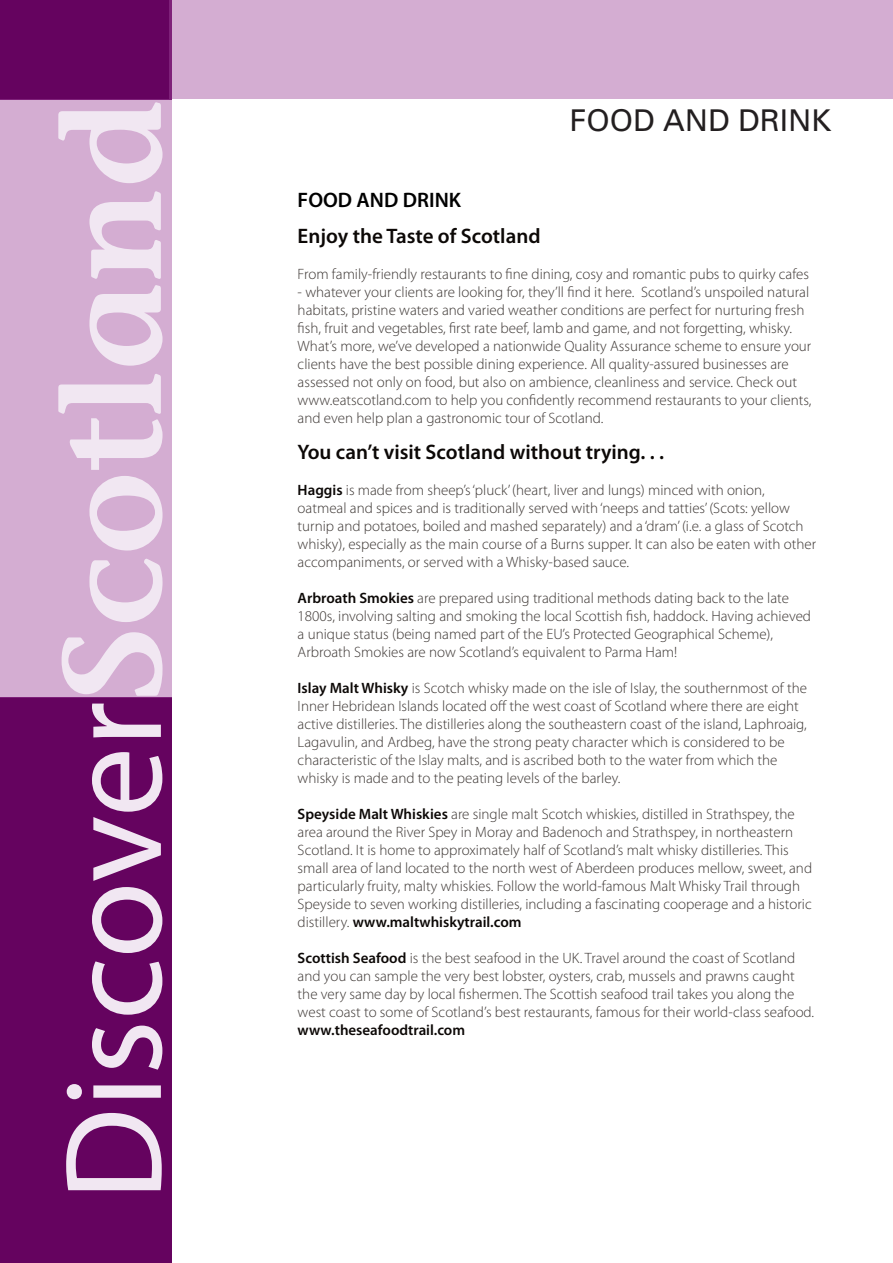
<style>
.page{position:relative;width:893px;height:1263px;background:#fff}
.page>*{position:absolute;margin:0;border:0;box-sizing:border-box;transform-origin:0 0}
.t1{font:139.5px "Myriad Pro";color:#f1e7f2}
.t2{font:30px "Univers";color:#231f20}
.t3{font:600 21px "Myriad Pro";color:#0c0806}
.t4{font:600 21px "Myriad Pro";color:#000}
.t5{font:300 15px/18px "Myriad Pro";color:#3b3532}
.s1{font-family:"Stone Informal LT";font-weight:600}
.s2{font-weight:600;color:#0c0806}
</style>
<div class="page">
<div style="left:0;top:697px;width:171px;height:566px;background:#65035f"></div>
<div style="left:0;top:0;width:171px;height:99px;background:#65035f"></div>
<div style="left:169px;top:0;width:724px;height:99px;background:#d4add2"></div>
<div style="left:0;top:99px;width:171px;height:598px;background:#d4add2"></div>
<p class="t1" style="left:28px;top:1201px;width:1101px;rotate:-90deg">Discover<span class="s1">Scotland</span></p>
<p class="t2" style="left:570px;top:101px;width:263px">FOOD AND DRINK</p>
<p class="t4" style="left:298px;top:187px;width:165px">FOOD AND DRINK</p>
<p class="t3" style="left:298px;top:223px;width:244px">Enjoy the Taste of Scotland</p>
<p class="t5" style="left:298px;top:265px;width:513px">From family-friendly restaurants to fine dining, cosy and romantic pubs to quirky cafes</p>
<p class="t5" style="left:298px;top:283px;width:513px">- whatever your clients are looking for, they’ll find it here. Scotland’s unspoiled natural habitats, pristine waters and varied weather conditions are perfect for nurturing fresh fish, fruit and vegetables, first rate beef, lamb and game, and not forgetting, whisky.</p>
<p class="t5" style="left:298px;top:337px;width:515px">What’s more, we’ve developed a nationwide Quality Assurance scheme to ensure your clients have the best possible dining experience. All quality-assured businesses are assessed not only on food, but also on ambience, cleanliness and service. Check out www.eatscotland.com to help you confidently recommend restaurants to your clients, and even help plan a gastronomic tour of Scotland.</p>
<p class="t3" style="left:298px;top:439px;width:368px">You can’t visit Scotland without trying. . .</p>
<p class="t5" style="left:298px;top:481px;width:469px"><span class="s2">Haggis</span> is made from sheep’s ‘pluck’ (heart, liver and lungs) minced with onion,</p>
<p class="t5" style="left:298px;top:499px;width:520px">oatmeal and spices and is traditionally served with ‘neeps and tatties’ (Scots: yellow turnip and potatoes, boiled and mashed separately) and a ‘dram’ (i.e. a glass of Scotch whisky), especially as the main course of a Burns supper. It can also be eaten with other accompaniments, or served with a Whisky-based sauce.</p>
<p class="t5" style="left:298px;top:589px;width:515px"><span class="s2">Arbroath Smokies</span> are prepared using traditional methods dating back to the late<br>1800s, involving salting and smoking the local Scottish fish, haddock. Having achieved a unique status (being named part of the EU’s Protected Geographical Scheme),</p>
<p class="t5" style="left:298px;top:643px;width:381px">Arbroath Smokies are now Scotland’s equivalent to Parma Ham!</p>
<p class="t5" style="left:298px;top:679px;width:511px"><span class="s2">Islay Malt Whisky</span> is Scotch whisky made on the isle of Islay, the southernmost of the Inner Hebridean Islands located off the west coast of Scotland where there are eight active distilleries. The distilleries along the southeastern coast of the island, Laphroaig, Lagavulin, and Ardbeg, have the strong peaty character which is considered to be characteristic of the Islay malts, and is ascribed both to the water from which the whisky is made and to the peating levels of the barley.</p>
<p class="t5" style="left:298px;top:805px;width:516px"><span class="s2">Speyside Malt Whiskies</span> are single malt Scotch whiskies, distilled in Strathspey, the area around the River Spey in Moray and Badenoch and Strathspey, in northeastern Scotland. It is home to approximately half of Scotland’s malt whisky distilleries. This small area of land located to the north west of Aberdeen produces mellow, sweet, and particularly fruity, malty whiskies. Follow the world-famous Malt Whisky Trail through Speyside to seven working distilleries, including a fascinating cooperage and a historic distillery. <span class="s2">www.maltwhiskytrail.com</span></p>
<p class="t5" style="left:298px;top:949px;width:518px"><span class="s2">Scottish Seafood</span> is the best seafood in the UK. Travel around the coast of Scotland and you can sample the very best lobster, oysters, crab, mussels and prawns caught the very same day by local fishermen. The Scottish seafood trail takes you along the west coast to some of Scotland’s best restaurants, famous for their world-class seafood. <span class="s2">www.theseafoodtrail.com</span></p>
</div>
